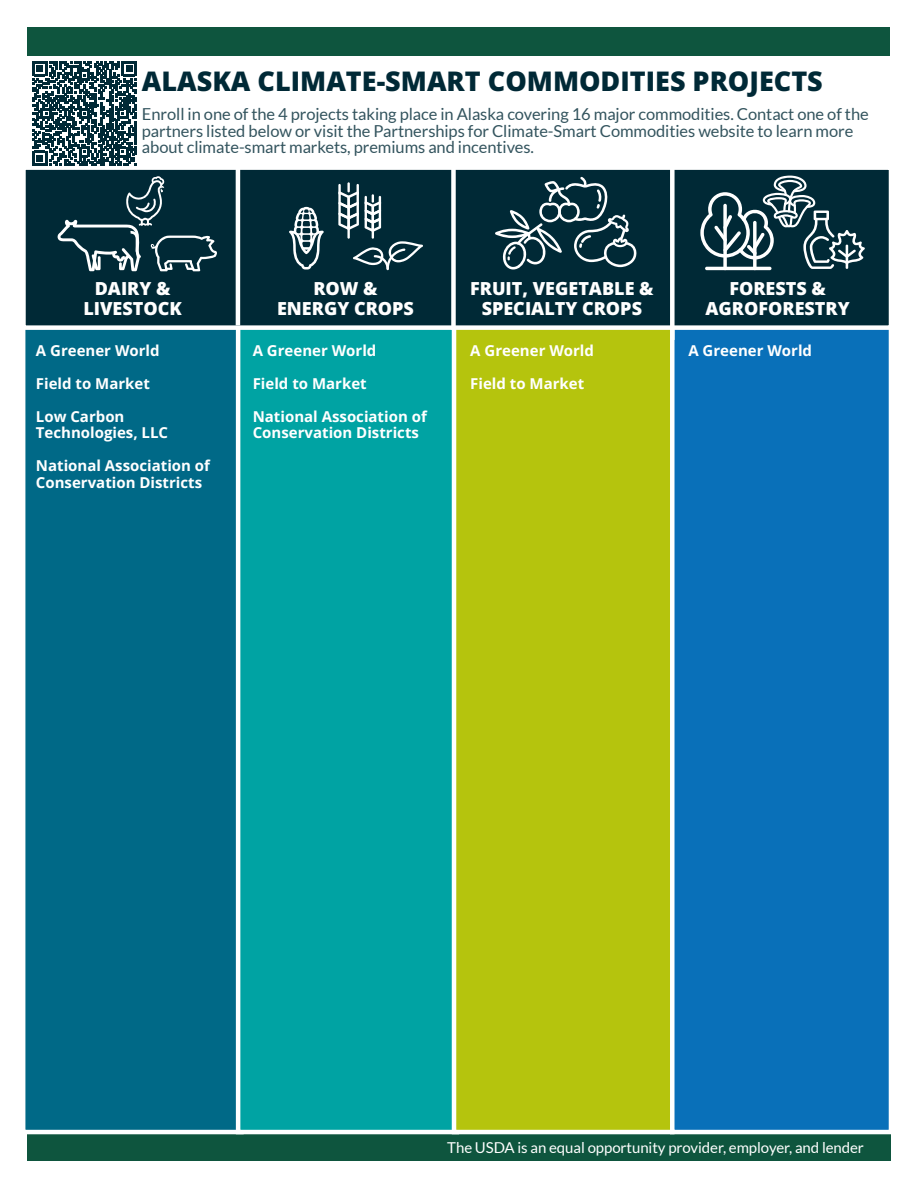
<style>
.page{position:relative;width:918px;height:1188px;background:#fff}
.page>*{position:absolute;margin:0;border:0;box-sizing:border-box;transform-origin:0 0}
.t1{font:800 27px "Open Sans";color:#002936}
.t2{font:800 18px/19.5px "Open Sans";color:#fff;text-align:center}
.t3{font:16.5px/16.5px "Lato";letter-spacing:-.005em;color:#33545e}
.t4{font:700 16.5px "Open Sans";color:#fff}
.t5{font:700 15px/16.5px "Open Sans";color:#fff}
.t6{font:15px "Lato";letter-spacing:-.005em;color:#fff}
</style>
<div class="page">
<div style="left:27px;top:27px;width:863px;height:29px;background:#0e553e"></div>
<div style="left:27px;top:1134px;width:864px;height:27px;background:#0e553e"></div>
<div style="left:21px;top:296px;width:223px;height:838px;background:#006987;border:4px solid #fff"></div>
<div style="left:238px;top:299px;width:219px;height:833px;background:#00a3a3"></div>
<div style="left:236px;top:296px;width:223px;height:838px;border:4px solid #fff"></div>
<div style="left:452px;top:296px;width:223px;height:838px;background:#b5c40d;border:4px solid #fff"></div>
<div style="left:670px;top:296px;width:223px;height:838px;background:#0970b9;border:4px solid #fff"></div>
<div style="left:21px;top:165px;width:872px;height:165px;background:#002936;border:4px solid #fff"></div>
<svg style="left:289px;top:207px;width:35px;height:63px"></svg>
<svg style="left:338px;top:182px;width:85px;height:88px"></svg>
<svg style="left:495px;top:177px;width:142px;height:93px"></svg>
<hr style="left:705px;top:267px;width:67px;height:3px;background:#fff;border-radius:2px">
<svg style="left:700px;top:176px;width:165px;height:93px"></svg>
<hr style="left:236px;top:165px;width:4px;height:160px;background:#fff">
<div style="left:451px;top:165px;width:5px;height:165px;background:#fff"></div>
<div style="left:670px;top:160px;width:5px;height:180px;background:#fff"></div>
<svg style="left:57px;top:176px;width:160px;height:95px"></svg>
<svg style="left:32px;top:61px;width:105px;height:105px"></svg>
<h2 class="t1" style="left:142px;top:61px;width:682px">ALASKA CLIMATE-SMART COMMODITIES PROJECTS</h2>
<p class="t3" style="left:142px;top:106px;width:728px">Enroll in one of the 4 projects taking place in Alaska covering 16 major commodities. Contact one of the partners listed below or visit the Partnerships for Climate-Smart Commodities website to learn more about climate-smart markets, premiums and incentives.</p>
<p class="t2" style="left:83px;top:278px;width:100px">DAIRY &amp;<br>LIVESTOCK</p>
<p class="t5" style="left:36px;top:342px;width:125px">A Greener World</p>
<p class="t5" style="left:36px;top:375px;width:116px">Field to Market</p>
<p class="t5" style="left:36px;top:408px;width:134px">Low Carbon<br>Technologies, LLC</p>
<p class="t5" style="left:36px;top:457px;width:176px">National Association of<br>Conservation Districts</p>
<p class="t2" style="left:277px;top:278px;width:138px">ROW &amp;<br>ENERGY CROPS</p>
<p class="t2" style="left:706px;top:278px;width:146px">FORESTS &amp;<br>AGROFORESTRY</p>
<p class="t2" style="left:470px;top:278px;width:185px">FRUIT, VEGETABLE &amp;<br>SPECIALTY CROPS</p>
<p class="t4" style="left:357px;top:293px;width:138px">A Greener World</p>
<p class="t5" style="left:253px;top:342px;width:125px">A Greener World</p>
<p class="t5" style="left:253px;top:375px;width:116px">Field to Market</p>
<p class="t5" style="left:253px;top:408px;width:176px">National Association of<br>Conservation Districts</p>
<p class="t5" style="left:470px;top:342px;width:125px">A Greener World</p>
<p class="t5" style="left:470px;top:375px;width:116px">Field to Market</p>
<p class="t5" style="left:688px;top:342px;width:125px">A Greener World</p>
<p class="t6" style="left:447px;top:1139px;width:418px">The USDA is an equal opportunity provider, employer, and lender</p>
</div>
